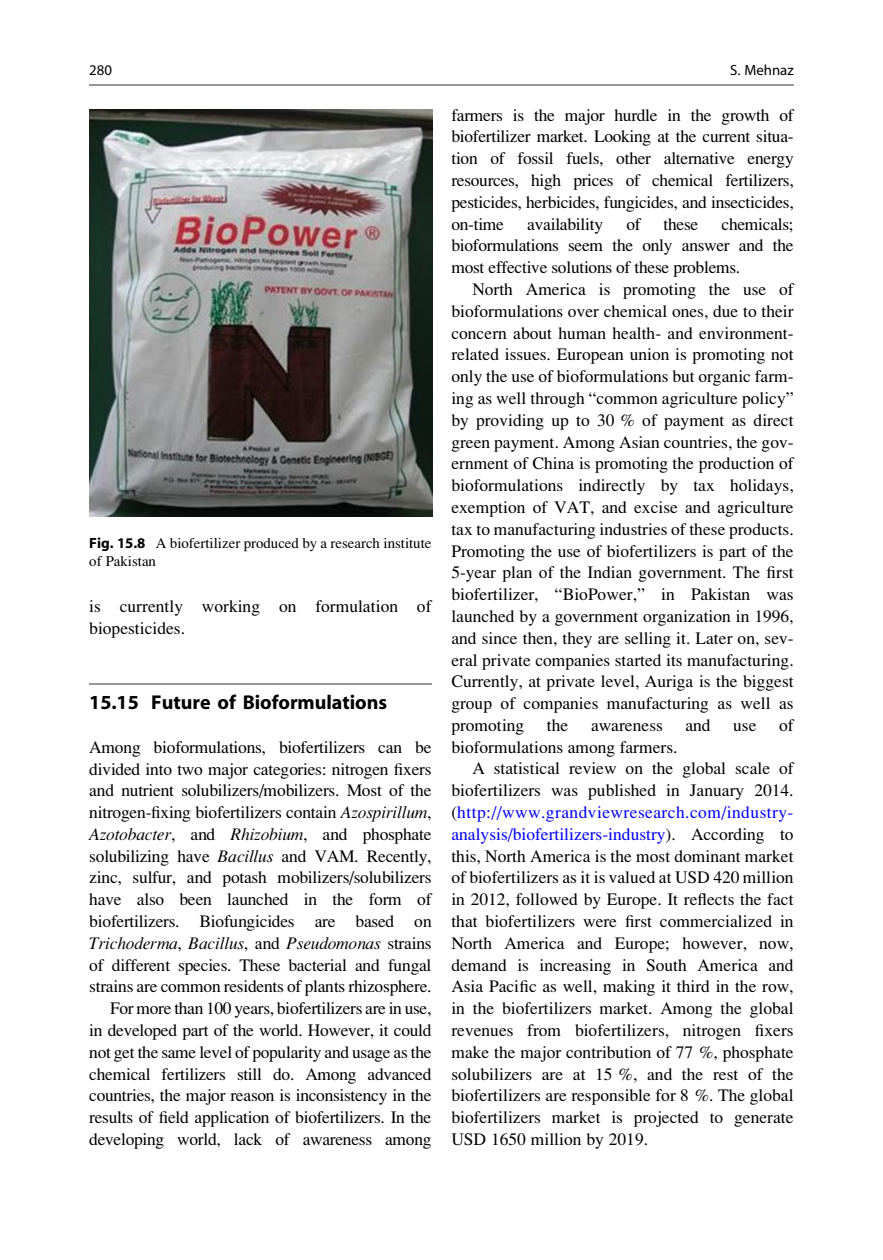
<style>
.page{position:relative;width:883px;height:1260px;background:#fff}
.page>*{position:absolute;margin:0;border:0;box-sizing:border-box;transform-origin:0 0}
.t1{font:20.12px "Jrqkgn Nqqdfq Ftcfpc Adv P4 A07 FF";color:#000}
.t2{font:17.5px/21.9px "Pwrxbw Bxnmfm Lbjshr Adv P6975";color:#000;text-align:justify}
.t3{font:17.5px "Nrdqqj Prbhhb Dvyjps Adv P696 A";letter-spacing:-.015em;color:#000}
.t4{font:17.5px "Pwrxbw Bxnmfm Lbjshr Adv P6975";letter-spacing:.005em;color:#00f}
.t5{font:17.5px "Pwrxbw Bxnmfm Lbjshr Adv P6975";letter-spacing:.025em;color:#00f}
.t6{font:14.88px/17.5px "Pwrxbw Bxnmfm Lbjshr Adv P6975";color:#000}
.t7{font:14.88px "Srntvw Yvykwf Wnynmx Adv P49 E930";color:#000}
.s1{font-family:"Jrqkgn Nqqdfq Ftcfpc Adv P4 A07 FF"}
.s2{font-family:"Nrdqqj Prbhhb Dvyjps Adv P696 A"}
.s3{font-family:"Pwrxbw Bxnmfm Lbjshr Adv P6975"}
.s4{color:#000}
</style>
<div class="page">
<hr style="left:89px;top:683px;width:343px;height:2px;background:#989898">
<img style="left:89px;top:109px;width:344px;height:407px">
<hr style="left:89px;top:84px;width:705px;height:2px;background:#989898">
<p class="t7" style="left:89px;top:64px;width:24px">280</p>
<p class="t7" style="left:730px;top:64px;width:65px">S. Mehnaz</p>
<p class="t6" style="left:89px;top:536px;width:344px"><span class="s1">Fig. 15.8</span> A biofertilizer produced by a research institute of Pakistan</p>
<p class="t2" style="left:89px;top:597px;width:344px">is currently working on formulation of biopesticides.</p>
<p class="t1" style="left:89px;top:695px;width:299px">15.15 Future of Bioformulations</p>
<p class="t2" style="left:89px;top:738px;width:344px">Among bioformulations, biofertilizers can be divided into two major categories: nitrogen fixers and nutrient solubilizers/mobilizers. Most of the nitrogen-fixing biofertilizers contain <span class="s2">Azospirillum</span>,</p>
<p class="t3" style="left:89px;top:828px;width:344px">Azotobacter<span class="s3">, and</span> Rhizobium<span class="s3">, and phosphate</span></p>
<p class="t2" style="left:89px;top:847px;width:344px">solubilizing have <span class="s2">Bacillus</span> and VAM. Recently, zinc, sulfur, and potash mobilizers/solubilizers have also been launched in the form of biofertilizers. Biofungicides are based on</p>
<p class="t3" style="left:89px;top:937px;width:344px">Trichoderma<span class="s3">,</span> Bacillus<span class="s3">, and</span> Pseudomonas <span class="s3">strains</span></p>
<p class="t2" style="left:89px;top:956px;width:344px;text-align:right">of different species. These bacterial and fungal strains are common residents of plants rhizosphere.<br>For more than 100 years, biofertilizers are in use,<br>in developed part of the world. However, it could not get the same level of popularity and usage as the chemical fertilizers still do. Among advanced countries, the major reason is inconsistency in the results of field application of biofertilizers. In the developing world, lack of awareness among</p>
<p class="t2" style="left:451px;top:106px;width:344px">farmers is the major hurdle in the growth of biofertilizer market. Looking at the current situa&shy;tion of fossil fuels, other alternative energy resources, high prices of chemical fertilizers, pesticides, herbicides, fungicides, and insecticides, on-time</p>
<p class="t2" style="left:451px;top:215px;width:344px;text-indent:270px">chemicals; bioformulations seem the only answer and the most effective solutions of these problems.</p>
<p class="t2" style="left:451px;top:280px;width:344px;text-indent:21px">North America is promoting the use of bioformulations over chemical ones, due to their concern about human health- and environment&shy;related issues. European union is promoting not only the use of bioformulations but organic farm&shy;ing as well through “common agriculture policy” by providing up to 30 % of payment as direct green payment. Among Asian countries, the gov&shy;ernment of China is promoting the production of bioformulations indirectly by tax holidays, exemption of VAT, and excise and agriculture tax to manufacturing industries of these products.<br>Promoting the use of biofertilizers is part of the 5-year plan of the Indian government. The first biofertilizer, “BioPower,” in Pakistan was launched by a government organization in 1996, and since then, they are selling it. Later on, sev&shy;eral private companies started its manufacturing.<br>Currently, at private level, Auriga is the biggest group of companies manufacturing as well as promoting</p>
<p class="t2" style="left:527px;top:215px;width:77px">availability</p>
<p class="t2" style="left:626px;top:215px;width:16px">of</p>
<p class="t2" style="left:664px;top:215px;width:36px">these</p>
<p class="t2" style="left:547px;top:716px;width:23px">the</p>
<p class="t2" style="left:591px;top:716px;width:73px">awareness</p>
<p class="t2" style="left:685px;top:716px;width:27px">and</p>
<p class="t2" style="left:733px;top:716px;width:25px">use</p>
<p class="t2" style="left:779px;top:716px;width:16px">of</p>
<p class="t2" style="left:451px;top:738px;width:228px">bioformulations among farmers.</p>
<p class="t2" style="left:472px;top:759px;width:323px">A statistical review on the global scale of</p>
<p class="t2" style="left:451px;top:781px;width:344px">biofertilizers was published in January 2014.</p>
<p class="t5" style="left:451px;top:806px;width:343px"><span class="s4">(</span>http://www.grandviewresearch.com/industry-</p>
<p class="t4" style="left:451px;top:828px;width:344px">analysis/biofertilizers-industry<span class="s4">). According to</span></p>
<p class="t2" style="left:451px;top:847px;width:344px">this, North America is the most dominant market</p>
<p class="t2" style="left:451px;top:868px;width:344px">of biofertilizers as it is valued at USD 420 million</p>
<p class="t2" style="left:451px;top:890px;width:344px">in 2012, followed by Europe. It reflects the fact</p>
<p class="t2" style="left:451px;top:912px;width:344px">that biofertilizers were first commercialized in</p>
<p class="t2" style="left:451px;top:934px;width:344px">North America and Europe; however, now,</p>
<p class="t2" style="left:451px;top:956px;width:344px">demand is increasing in South America and</p>
<p class="t2" style="left:451px;top:977px;width:344px">Asia Pacific as well, making it third in the row,</p>
<p class="t2" style="left:451px;top:999px;width:344px">in the biofertilizers market. Among the global</p>
<p class="t2" style="left:451px;top:1021px;width:344px">revenues from biofertilizers, nitrogen fixers</p>
<p class="t2" style="left:451px;top:1043px;width:344px">make the major contribution of 77 %, phosphate</p>
<p class="t2" style="left:451px;top:1065px;width:344px">solubilizers are at 15 %, and the rest of the</p>
<p class="t2" style="left:451px;top:1086px;width:344px">biofertilizers are responsible for 8 %. The global</p>
<p class="t2" style="left:451px;top:1108px;width:344px">biofertilizers market is projected to generate</p>
<p class="t2" style="left:451px;top:1130px;width:198px">USD 1650 million by 2019.</p>
</div>
